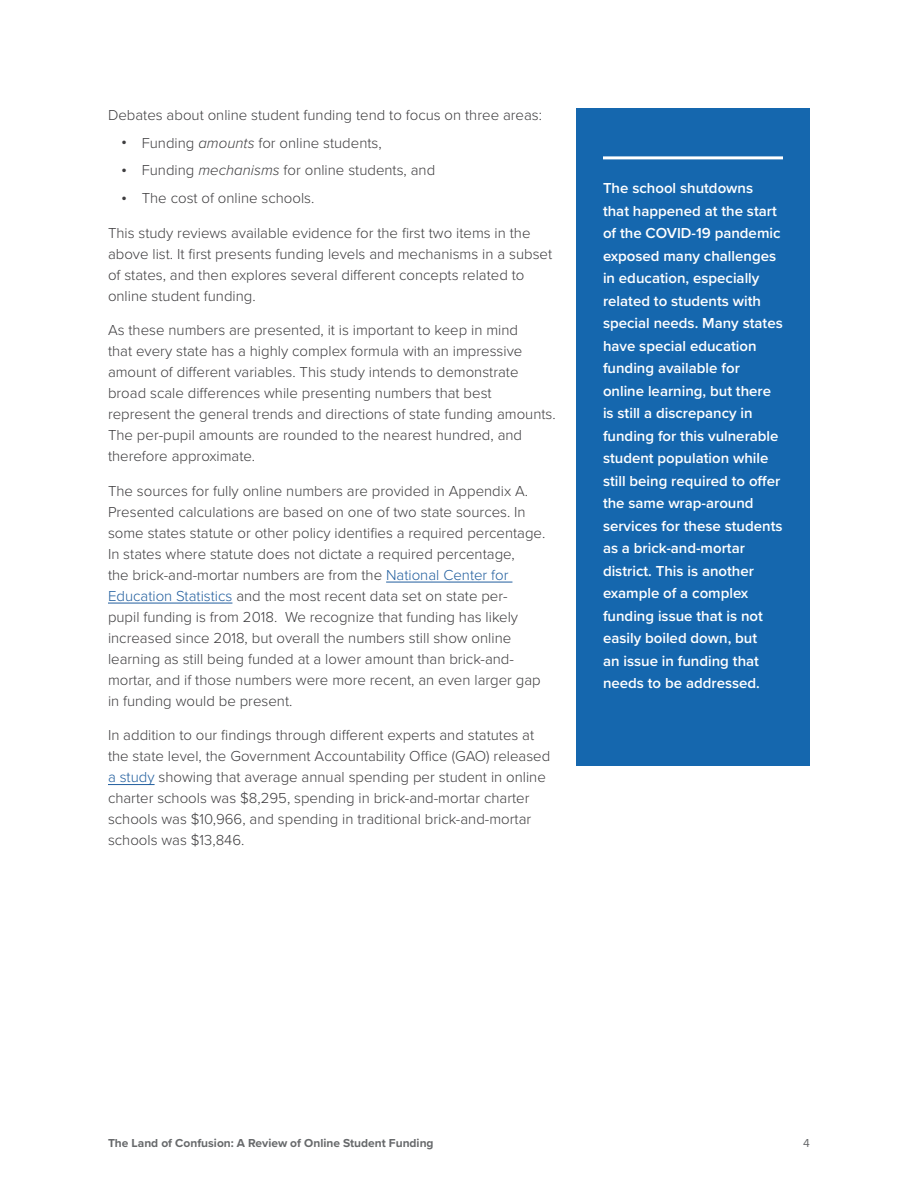
<style>
.page{position:relative;width:918px;height:1188px;background:#fff}
.page>*{position:absolute;margin:0;border:0;box-sizing:border-box;transform-origin:0 0}
.t1{font:300 15px/21px "Proxima Nova";color:#3e3d3f}
.t2{font:600 15px/22.5px "Proxima Nova";color:#fff}
.t3{font:700 12px "Proxima Nova";color:#67696b}
.t4{font:12px "Proxima Nova";color:#67696b}
.s1{font-weight:700}
.s2{font-style:italic}
.s3{color:#215e9e}
</style>
<div class="page">
<hr style="left:386px;top:582px;width:126px;height:1px;background:#215e9e">
<hr style="left:108px;top:603px;width:124px;height:1px;background:#215e9e">
<hr style="left:108px;top:784px;width:47px;height:1px;background:#215e9e">
<div style="left:576px;top:108px;width:234px;height:658px;background:#1567ae"></div>
<hr style="left:603px;top:156px;width:180px;height:3px;background:#fff">
<p class="t1" style="left:108px;top:104px;width:436px">Debates about online student funding tend to focus on three areas:</p>
<p class="t1" style="left:122px;top:131px;width:262px"><span class="s1">•</span> Funding <span class="s2">amounts</span> for online students,</p>
<p class="t1" style="left:122px;top:159px;width:315px"><span class="s1">•</span> Funding <span class="s2">mechanisms</span> for online students, and</p>
<p class="t1" style="left:122px;top:187px;width:194px"><span class="s1">•</span> The cost of online schools.</p>
<p class="t1" style="left:108px;top:221px;width:446px">This study reviews available evidence for the first two items in the above list. It first presents funding levels and mechanisms in a subset of states, and then explores several different concepts related to online student funding.</p>
<p class="t1" style="left:108px;top:319px;width:449px">As these numbers are presented, it is important to keep in mind<br>that every state has a highly complex formula with an impressive amount of different variables. This study intends to demonstrate broad scale differences while presenting numbers that best represent the general trends and directions of state funding amounts.<br>The per-pupil amounts are rounded to the nearest hundred, and therefore approximate.</p>
<p class="t1" style="left:108px;top:479px;width:439px">The sources for fully online numbers are provided in Appendix A.<br>Presented calculations are based on one of two state sources. In some states statute or other policy identifies a required percentage.<br>In states where statute does not dictate a required percentage,<br>the brick-and-mortar numbers are from the <span class="s3">National Center for Education Statistics</span> and the most recent data set on state per-<br>pupil funding is from 2018. We recognize that funding has likely increased since 2018, but overall the numbers still show online learning as still being funded at a lower amount than brick-and&shy;mortar, and if those numbers were more recent, an even larger gap in funding would be present.</p>
<p class="t1" style="left:108px;top:724px;width:444px">In addition to our findings through different experts and statutes at the state level, the Government Accountability Office (GAO) released <span class="s3">a study</span> showing that average annual spending per student in online charter schools was $8,295, spending in brick-and-mortar charter schools was $10,966, and spending in traditional brick-and-mortar schools was $13,846.</p>
<p class="t2" style="left:603px;top:176px;width:181px">The school shutdowns that happened at the start of the COVID-19 pandemic exposed many challenges in education, especially related to students with special needs. Many states have special education funding available for online learning, but there is still a discrepancy in funding for this vulnerable student population while still being required to offer the same wrap-around services for these students as a brick-and-mortar district. This is another example of a complex funding issue that is not easily boiled down, but<br>an issue in funding that needs to be addressed.</p>
<p class="t3" style="left:108px;top:1134px;width:327px">The Land of Confusion: A Review of Online Student Funding</p>
<p class="t4" style="left:803px;top:1134px;width:8px">4</p>
</div>
